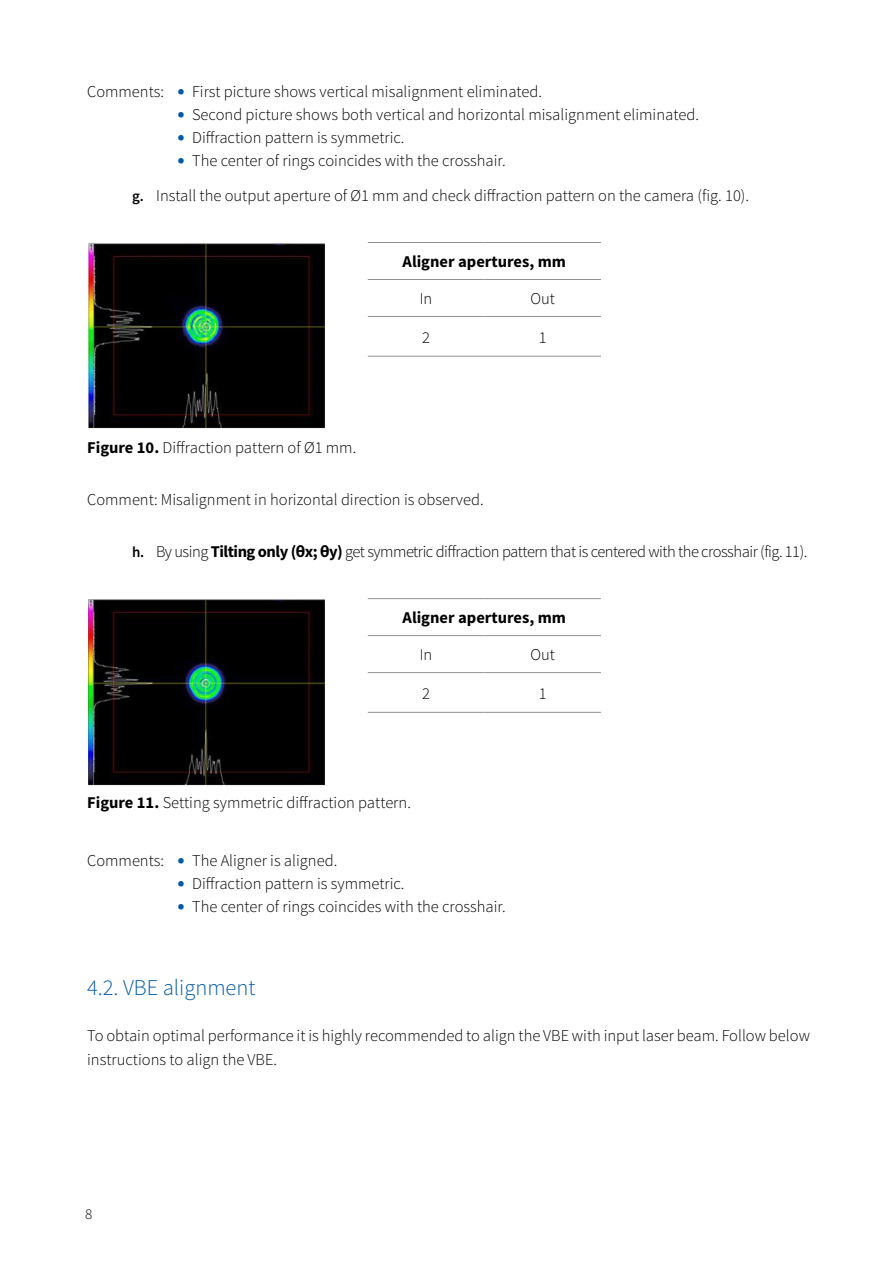
<style>
.page{position:relative;width:893px;height:1263px;background:#fff}
.page>*{position:absolute;margin:0;border:0;box-sizing:border-box;transform-origin:0 0}
.t1{font:300 22.5px "Source Sans Pro";color:#005aa9}
.t2{font:300 16.5px/23px "Source Sans Pro";color:#000}
.t3{font:300 16.5px "Source Sans Pro";letter-spacing:-.03em;color:#000}
.t4{font:700 16.5px "Source Sans Pro";color:#000}
.t5{font:300 15px "Source Sans Pro";color:#000}
.s1{font-weight:600;font-size:15px}
.s2{font-weight:700}
.s3{font-family:"Myriad Pro";font-weight:700}
</style>
<div class="page">
<img style="left:87px;top:243px;width:238px;height:186px">
<hr style="left:368px;top:242px;width:116px;height:1px;background:#919195">
<hr style="left:484px;top:242px;width:117px;height:1px;background:#919195">
<hr style="left:368px;top:279px;width:116px;height:1px;background:#919195">
<hr style="left:484px;top:279px;width:117px;height:1px;background:#919195">
<hr style="left:368px;top:316px;width:116px;height:1px;background:#919195">
<hr style="left:484px;top:316px;width:117px;height:1px;background:#919195">
<hr style="left:368px;top:356px;width:116px;height:1px;background:#919195">
<hr style="left:484px;top:356px;width:117px;height:1px;background:#919195">
<img style="left:87px;top:598px;width:238px;height:188px">
<hr style="left:368px;top:598px;width:116px;height:1px;background:#919195">
<hr style="left:484px;top:598px;width:117px;height:1px;background:#919195">
<hr style="left:368px;top:635px;width:116px;height:1px;background:#919195">
<hr style="left:484px;top:635px;width:117px;height:1px;background:#919195">
<hr style="left:368px;top:672px;width:116px;height:1px;background:#919195">
<hr style="left:484px;top:672px;width:117px;height:1px;background:#919195">
<hr style="left:368px;top:712px;width:116px;height:1px;background:#919195">
<hr style="left:484px;top:712px;width:117px;height:1px;background:#919195">
<p class="t2" style="left:87px;top:81px;width:79px">Comments:</p>
<p class="t2" style="left:192px;top:81px;width:508px">First picture shows vertical misalignment eliminated.<br>Second picture shows both vertical and horizontal misalignment eliminated.<br>Diffraction pattern is symmetric.<br>The center of rings coincides with the crosshair.</p>
<p class="t2" style="left:132px;top:184px;width:618px"><span class="s1">g.</span> Install the output aperture of Ø1 mm and check diffraction pattern on the camera (fig. 10).</p>
<p class="t4" style="left:403px;top:251px;width:165px">Aligner apertures, mm</p>
<p class="t2" style="left:420px;top:287px;width:14px">In</p>
<p class="t2" style="left:530px;top:287px;width:26px">Out</p>
<p class="t2" style="left:422px;top:326px;width:9px">2</p>
<p class="t2" style="left:539px;top:326px;width:9px">1</p>
<p class="t2" style="left:87px;top:436px;width:271px"><span class="s2">Figure 10.</span> Diffraction pattern of Ø1 mm.</p>
<p class="t2" style="left:87px;top:489px;width:398px">Comment: Misalignment in horizontal direction is observed.</p>
<p class="t3" style="left:132px;top:542px;width:677px"><span class="s1">h.</span> By using <span class="s2">Tilting only (</span><span class="s3">θ</span><span class="s2">x;</span> <span class="s3">θ</span><span class="s2">y)</span> get symmetric diffraction pattern that is centered with the crosshair (fig. 11).</p>
<p class="t4" style="left:403px;top:607px;width:165px">Aligner apertures, mm</p>
<p class="t2" style="left:420px;top:643px;width:14px">In</p>
<p class="t2" style="left:530px;top:643px;width:26px">Out</p>
<p class="t2" style="left:422px;top:682px;width:9px">2</p>
<p class="t2" style="left:539px;top:682px;width:9px">1</p>
<p class="t2" style="left:87px;top:791px;width:325px"><span class="s2">Figure 11.</span> Setting symmetric diffraction pattern.</p>
<p class="t2" style="left:87px;top:849px;width:79px">Comments:</p>
<p class="t2" style="left:192px;top:849px;width:315px">The Aligner is aligned.<br>Diffraction pattern is symmetric.<br>The center of rings coincides with the crosshair.</p>
<h1 class="t1" style="left:87px;top:974px;width:170px">4.2. VBE alignment</h1>
<p class="t2" style="left:87px;top:1024px;width:724px">To obtain optimal performance it is highly recommended to align the VBE with input laser beam. Follow below instructions to align the VBE.</p>
<p class="t5" style="left:85px;top:1205px;width:9px">8</p>
</div>
